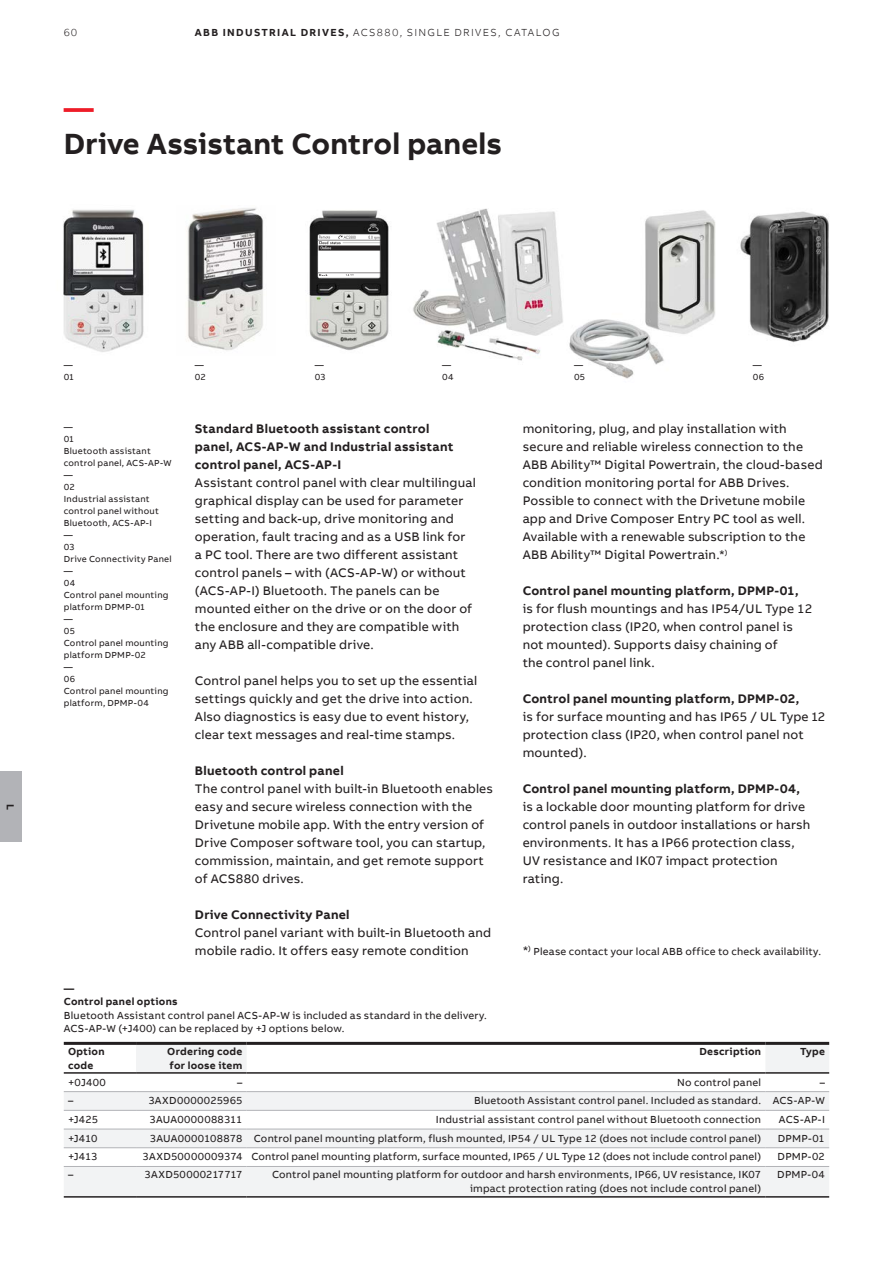
<style>
.page{position:relative;width:893px;height:1263px;background:#fff}
.page>*{position:absolute;margin:0;border:0;box-sizing:border-box;transform-origin:0 0}
.t1{font:700 30px "AB Bvoice";color:#231f20}
.t2{font:700 30px "AB Bvoice";color:#ee1c28}
.t3{font:12.75px/18px "AB Bvoice";letter-spacing:.015em;color:#231f20}
.t4{font:700 12.75px/18px "AB Bvoice";letter-spacing:.02em;color:#231f20}
.t5{font:10.5px/13.5px "AB Bvoice";letter-spacing:.02em;color:#231f20;text-align:right}
.t6{font:700 10.5px/13.5px "AB Bvoice";letter-spacing:.025em;color:#231f20}
.t7{font:300 10.5px "AB Bvoice";letter-spacing:.125em;color:#231f20}
.t8{font:9px/12px "AB Bvoice";letter-spacing:.025em;color:#231f20}
.s1{font-weight:700}
.s2{font-size:12.75px}
</style>
<div class="page">
<img style="left:309px;top:210px;width:80px;height:141px">
<img style="left:318px;top:235px;width:62px;height:41px">
<div style="left:0;top:772px;width:21px;height:70px;background:#b2b3b7"></div>
<img style="left:187px;top:208px;width:77px;height:143px">
<img style="left:413px;top:208px;width:150px;height:153px">
<img style="left:63px;top:209px;width:81px;height:143px">
<svg style="left:64px;top:1045px;width:765px;height:151px;fill:#f2f3f4"></svg>
<hr style="left:64px;top:1072px;width:72px;height:2px;background:#231f20">
<hr style="left:136px;top:1072px;width:111px;height:2px;background:#231f20">
<hr style="left:247px;top:1072px;width:518px;height:2px;background:#231f20">
<hr style="left:765px;top:1072px;width:64px;height:2px;background:#231f20">
<hr style="left:64px;top:1042px;width:72px;height:3px;background:#231f20">
<hr style="left:136px;top:1042px;width:111px;height:3px;background:#231f20">
<hr style="left:247px;top:1042px;width:518px;height:3px;background:#231f20">
<hr style="left:765px;top:1042px;width:64px;height:3px;background:#231f20">
<hr style="left:64px;top:1166px;width:72px;height:1px;background:#b2b3b7">
<hr style="left:136px;top:1166px;width:111px;height:1px;background:#b2b3b7">
<hr style="left:247px;top:1166px;width:518px;height:1px;background:#b2b3b7">
<hr style="left:765px;top:1166px;width:64px;height:1px;background:#b2b3b7">
<hr style="left:64px;top:1091px;width:72px;height:1px;background:#b2b3b7">
<hr style="left:136px;top:1091px;width:111px;height:1px;background:#b2b3b7">
<hr style="left:247px;top:1091px;width:518px;height:1px;background:#b2b3b7">
<hr style="left:765px;top:1091px;width:64px;height:1px;background:#b2b3b7">
<hr style="left:64px;top:1110px;width:72px;height:1px;background:#b2b3b7">
<hr style="left:136px;top:1110px;width:111px;height:1px;background:#b2b3b7">
<hr style="left:247px;top:1110px;width:518px;height:1px;background:#b2b3b7">
<hr style="left:765px;top:1110px;width:64px;height:1px;background:#b2b3b7">
<hr style="left:64px;top:1129px;width:72px;height:1px;background:#b2b3b7">
<hr style="left:136px;top:1129px;width:111px;height:1px;background:#b2b3b7">
<hr style="left:247px;top:1129px;width:518px;height:1px;background:#b2b3b7">
<hr style="left:765px;top:1129px;width:64px;height:1px;background:#b2b3b7">
<hr style="left:64px;top:1147px;width:72px;height:1px;background:#b2b3b7">
<hr style="left:136px;top:1147px;width:111px;height:1px;background:#b2b3b7">
<hr style="left:247px;top:1147px;width:518px;height:1px;background:#b2b3b7">
<hr style="left:765px;top:1147px;width:64px;height:1px;background:#b2b3b7">
<hr style="left:64px;top:1196px;width:72px;height:1px;background:#231f20">
<hr style="left:136px;top:1196px;width:111px;height:1px;background:#231f20">
<hr style="left:247px;top:1196px;width:518px;height:1px;background:#231f20">
<hr style="left:765px;top:1196px;width:64px;height:1px;background:#231f20">
<img style="left:569px;top:210px;width:147px;height:169px">
<img style="left:740px;top:211px;width:89px;height:132px">
<p class="t7" style="left:64px;top:26px;width:15px">60</p>
<p class="t7" style="left:195px;top:26px;width:366px"><span class="s1">ABB INDUSTRIAL DRIVES,</span> ACS880, SINGLE DRIVES, CATALOG</p>
<h1 class="t2" style="left:64px;top:89px;width:31px">—</h1>
<h1 class="t1" style="left:64px;top:125px;width:440px">Drive Assistant Control panels</h1>
<p class="t6" style="left:17px;top:804px;width:7px;rotate:90deg">L</p>
<p class="t8" style="left:64px;top:359px;width:11px">—<br>01</p>
<p class="t8" style="left:195px;top:359px;width:12px">—<br>02</p>
<p class="t8" style="left:315px;top:359px;width:12px">—<br>03</p>
<p class="t8" style="left:442px;top:359px;width:13px">—<br>04</p>
<p class="t8" style="left:574px;top:359px;width:13px">—<br>05</p>
<p class="t8" style="left:753px;top:359px;width:13px">—<br>06</p>
<p class="t8" style="left:64px;top:421px;width:109px">—<br>01<br>Bluetooth assistant control panel, ACS-AP-W —<br>02<br>Industrial assistant control panel without<br>Bluetooth, ACS-AP-I<br>—<br>03<br>Drive Connectivity Panel —<br>04<br>Control panel mounting platform DPMP-01<br>—<br>05<br>Control panel mounting platform DPMP-02<br>—<br>06<br>Control panel mounting platform, DPMP-04</p>
<p class="t4" style="left:195px;top:419px;width:260px">Standard Bluetooth assistant control panel, ACS-AP-W and Industrial assistant control panel, ACS-AP-I</p>
<p class="t3" style="left:195px;top:474px;width:282px">Assistant control panel with clear multilingual graphical display can be used for parameter setting and back-up, drive monitoring and operation, fault tracing and as a USB link for<br>a PC tool. There are two different assistant control panels – with (ACS-AP-W) or without (ACS-AP-I) Bluetooth. The panels can be mounted either on the drive or on the door of the enclosure and they are compatible with any ABB all-compatible drive.</p>
<p class="t3" style="left:195px;top:672px;width:284px">Control panel helps you to set up the essential settings quickly and get the drive into action.<br>Also diagnostics is easy due to event history, clear text messages and real-time stamps.</p>
<p class="t4" style="left:195px;top:762px;width:150px">Bluetooth control panel</p>
<p class="t3" style="left:195px;top:780px;width:300px">The control panel with built-in Bluetooth enables easy and secure wireless connection with the Drivetune mobile app. With the entry version of Drive Composer software tool, you can startup, commission, maintain, and get remote support of ACS880 drives.</p>
<p class="t4" style="left:195px;top:906px;width:156px">Drive Connectivity Panel</p>
<p class="t3" style="left:195px;top:924px;width:298px">Control panel variant with built-in Bluetooth and mobile radio. It offers easy remote condition</p>
<p class="t3" style="left:523px;top:420px;width:302px">monitoring, plug, and play installation with secure and reliable wireless connection to the ABB Ability™ Digital Powertrain, the cloud-based condition monitoring portal for ABB Drives.<br>Possible to connect with the Drivetune mobile app and Drive Composer Entry PC tool as well.<br>Available with a renewable subscription to the ABB Ability™ Digital Powertrain.*<sup>)</sup></p>
<p class="t4" style="left:523px;top:581px;width:277px">Control panel mounting platform, DPMP-01,</p>
<p class="t3" style="left:523px;top:600px;width:291px">is for flush mountings and has IP54/UL Type 12 protection class (IP20, when control panel is not mounted). Supports daisy chaining of<br>the control panel link.</p>
<p class="t4" style="left:523px;top:689px;width:278px">Control panel mounting platform, DPMP-02,</p>
<p class="t3" style="left:523px;top:708px;width:304px">is for surface mounting and has IP65 / UL Type 12 protection class (IP20, when control panel not mounted).</p>
<p class="t4" style="left:523px;top:780px;width:279px">Control panel mounting platform, DPMP-04,</p>
<p class="t3" style="left:523px;top:798px;width:289px">is a lockable door mounting platform for drive control panels in outdoor installations or harsh environments. It has a IP66 protection class, UV resistance and IK07 impact protection rating.</p>
<p class="t5" style="left:523px;top:945px;width:300px"><span class="s2">*</span><sup>)</sup> Please contact your local ABB office to check availability.</p>
<p class="t6" style="left:64px;top:981px;width:115px">—<br>Control panel options</p>
<p class="t5" style="left:64px;top:1009px;width:425px;text-align:left">Bluetooth Assistant control panel ACS-AP-W is included as standard in the delivery.<br>ACS-AP-W (+J400) can be replaced by +J options below.</p>
<p class="t6" style="left:68px;top:1045px;width:38px">Option code</p>
<p class="t6" style="left:167px;top:1045px;width:77px">Ordering code for loose item</p>
<p class="t6" style="left:699px;top:1045px;width:63px">Description</p>
<p class="t6" style="left:800px;top:1045px;width:26px">Type</p>
<p class="t5" style="left:68px;top:1075px;width:39px">+0J400</p>
<p class="t5" style="left:237px;top:1075px;width:7px">–</p>
<p class="t5" style="left:677px;top:1075px;width:86px">No control panel</p>
<p class="t5" style="left:820px;top:1075px;width:7px">–</p>
<p class="t5" style="left:68px;top:1094px;width:7px">–</p>
<p class="t5" style="left:148px;top:1094px;width:95px">3AXD0000025965</p>
<p class="t5" style="left:474px;top:1094px;width:352px">Bluetooth Assistant control panel. Included as standard. ACS-AP-W</p>
<p class="t5" style="left:68px;top:1113px;width:32px">+J425</p>
<p class="t5" style="left:150px;top:1113px;width:94px">3AUA0000088311</p>
<p class="t5" style="left:436px;top:1113px;width:327px">Industrial assistant control panel without Bluetooth connection</p>
<p class="t5" style="left:779px;top:1113px;width:47px">ACS-AP-I</p>
<p class="t5" style="left:68px;top:1131px;width:31px">+J410</p>
<p class="t5" style="left:150px;top:1131px;width:613px">3AUA0000108878 Control panel mounting platform, flush mounted, IP54 / UL Type 12 (does not include control panel)</p>
<p class="t5" style="left:778px;top:1131px;width:49px">DPMP-01</p>
<p class="t5" style="left:68px;top:1150px;width:31px">+J413</p>
<p class="t5" style="left:143px;top:1150px;width:620px">3AXD50000009374 Control panel mounting platform, surface mounted, IP65 / UL Type 12 (does not include control panel)</p>
<p class="t5" style="left:778px;top:1150px;width:49px">DPMP-02</p>
<p class="t5" style="left:68px;top:1168px;width:7px">–</p>
<p class="t5" style="left:145px;top:1168px;width:99px">3AXD50000217717</p>
<p class="t5" style="left:272px;top:1168px;width:491px">Control panel mounting platform for outdoor and harsh environments, IP66, UV resistance, IK07 impact protection rating (does not include control panel)</p>
<p class="t5" style="left:777px;top:1168px;width:49px">DPMP-04</p>
</div>
